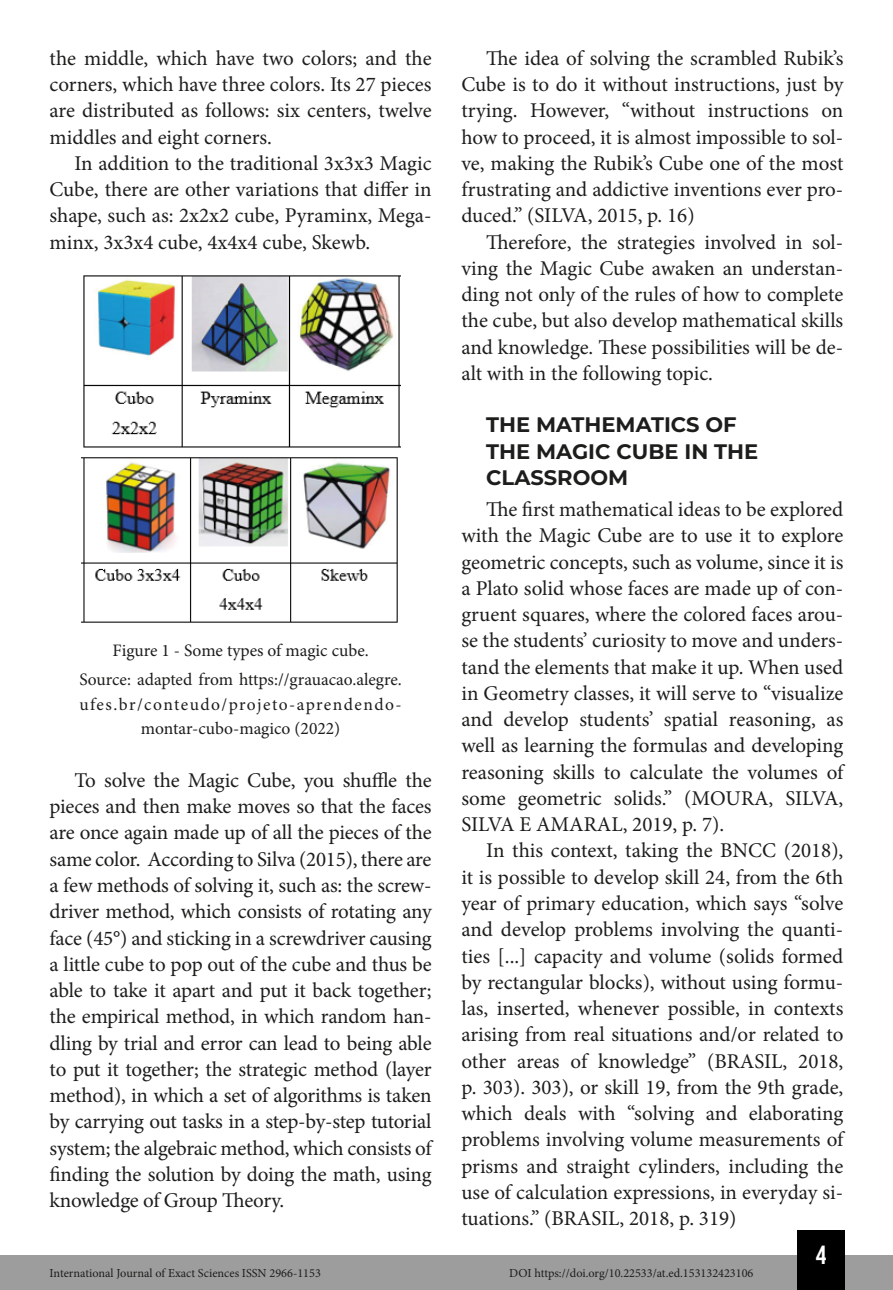
<style>
.page{position:relative;width:893px;height:1290px;background:#fff}
.page>*{position:absolute;margin:0;border:0;box-sizing:border-box;transform-origin:0 0}
.t1{font:26.25px "Bebas Kai";color:#fff}
.TXT{font:21px/26.2px "Minion Pro";color:#1d1d1b;text-align:justify}
.TITULO{font:700 21px/26.2px "Montserrat";color:#1d1d1b}
.Info_Imagem{font:17.5px/24.5px "Minion Pro";color:#1d1d1b;text-align:center}
.t2{font:12.25px "Minion Pro";color:#1d1d1b}
</style>
<div class="page">
<div style="left:0;top:1255px;width:893px;height:35px;background:#9d9d9d"></div>
<div style="left:797px;top:1230px;width:48px;height:60px;background:#000"></div>
<img style="left:83px;top:275px;width:318px;height:173px">
<img style="left:81px;top:457px;width:317px;height:166px">
<p class="TXT" style="left:50px;top:45px;width:384px">the middle, which have two colors; and the corners, which have three colors. Its 27 pieces are distributed as follows: six centers, twelve middles and eight corners.</p>
<p class="TXT" style="left:50px;top:150px;width:383px;text-indent:25px">In addition to the traditional 3x3x3 Magic Cube, there are other variations that differ in shape, such as: 2x2x2 cube, Pyraminx, Mega&shy;minx, 3x3x4 cube, 4x4x4 cube, Skewb.</p>
<p class="Info_Imagem" style="left:112px;top:638px;width:258px">Figure 1 - Some types of magic cube.</p>
<p class="Info_Imagem" style="left:79px;top:668px;width:324px">Source: adapted from https://grauacao.alegre. ufes.br/conteudo/projeto-aprendendo&shy;montar-cubo-magico (2022)</p>
<p class="TXT" style="left:50px;top:767px;width:384px;text-indent:25px">To solve the Magic Cube, you shuffle the pieces and then make moves so that the faces are once again made up of all the pieces of the same color. According to Silva (2015), there are a few methods of solving it, such as: the screw&shy;driver method, which consists of rotating any face (45°) and sticking in a screwdriver causing a little cube to pop out of the cube and thus be able to take it apart and put it back together; the empirical method, in which random han&shy;dling by trial and error can lead to being able to put it together; the strategic method (layer method), in which a set of algorithms is taken by carrying out tasks in a step-by-step tutorial system; the algebraic method, which consists of finding the solution by doing the math, using knowledge of Group Theory.</p>
<p class="TXT" style="left:461px;top:45px;width:383px;text-indent:25px">The idea of solving the scrambled Rubik’s Cube is to do it without instructions, just by trying. However, “without instructions on how to proceed, it is almost impossible to sol&shy;ve, making the Rubik’s Cube one of the most frustrating and addictive inventions ever pro&shy;duced.” (SILVA, 2015, p. 16)</p>
<p class="TXT" style="left:461px;top:229px;width:384px;text-indent:25px">Therefore, the strategies involved in sol&shy;ving the Magic Cube awaken an understan&shy;ding not only of the rules of how to complete the cube, but also develop mathematical skills and knowledge. These possibilities will be de&shy;alt with in the following topic.</p>
<p class="TITULO" style="left:486px;top:411px;width:274px">THE MATHEMATICS OF<br>THE MAGIC CUBE IN THE<br>CLASSROOM</p>
<p class="TXT" style="left:461px;top:496px;width:384px;text-indent:25px">The first mathematical ideas to be explored with the Magic Cube are to use it to explore geometric concepts, such as volume, since it is a Plato solid whose faces are made up of con&shy;gruent squares, where the colored faces arou&shy;se the students’ curiosity to move and unders&shy;tand the elements that make it up. When used in Geometry classes, it will serve to “visualize and develop students’ spatial reasoning, as well as learning the formulas and developing reasoning skills to calculate the volumes of some geometric solids.” (MOURA, SILVA, SILVA E AMARAL, 2019, p. 7).</p>
<p class="TXT" style="left:461px;top:838px;width:384px;text-indent:25px">In this context, taking the BNCC (2018), it is possible to develop skill 24, from the 6th year of primary education, which says “solve and develop problems involving the quanti&shy;ties [...] capacity and volume (solids formed by rectangular blocks), without using formu&shy;las, inserted, whenever possible, in contexts arising from real situations and/or related to other areas of knowledge” (BRASIL, 2018, p. 303). 303), or skill 19, from the 9th grade, which deals with “solving and elaborating problems involving volume measurements of prisms and straight cylinders, including the use of calculation expressions, in everyday si&shy;tuations.” (BRASIL, 2018, p. 319)</p>
<p class="t1" style="left:816px;top:1241px;width:12px">4</p>
<p class="t2" style="left:50px;top:1265px;width:273px">International Journal of Exact Sciences ISSN 2966-1153</p>
<p class="t2" style="left:509px;top:1265px;width:246px">DOI https://doi.org/10.22533/at.ed.153132423106</p>
</div>
